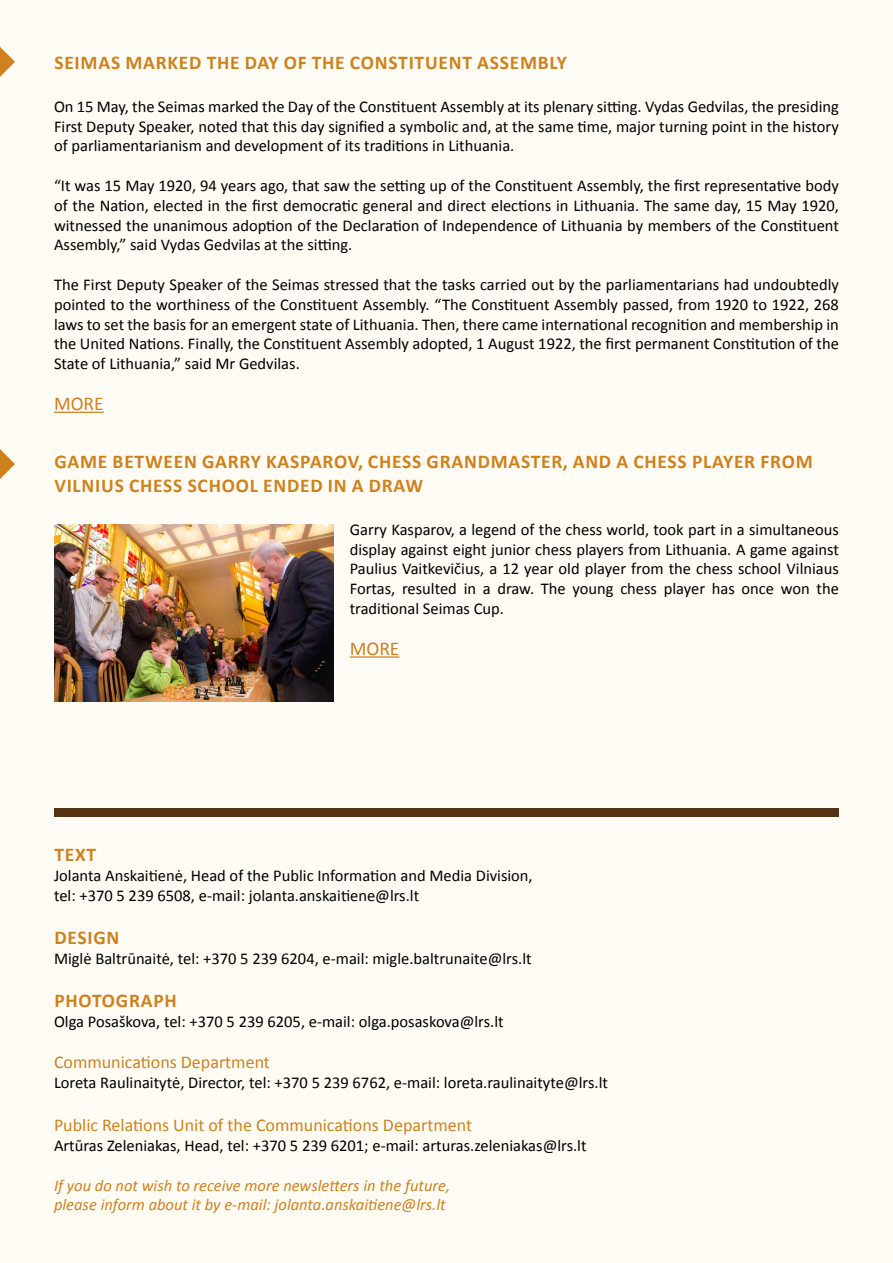
<style>
.page{position:relative;width:893px;height:1263px;background:#fefcf5}
.page>*{position:absolute;margin:0;border:0;box-sizing:border-box;transform-origin:0 0}
.t1{font:700 19.5px/23.4px "Calibri";letter-spacing:.04em;color:#ce811d}
.t2{font:19.5px "Calibri";color:#ce811d}
.t3{font:18px "Calibri";color:#ce811d}
.t4{font:16.5px/19.8px "Calibri";color:#000;text-align:justify}
.t5{font:italic 16.5px/19.8px "Calibri";color:#ce811d}
</style>
<div class="page">
<hr style="left:350px;top:656px;width:49px;height:2px;background:#ce811d">
<div style="left:54px;top:808px;width:785px;height:8px;background:#573213"></div>
<hr style="left:54px;top:412px;width:50px;height:1px;background:#ce811d">
<img style="left:54px;top:524px;width:279px;height:177px">
<svg style="left:0;top:47px;width:15px;height:30px"></svg>
<svg style="left:0;top:449px;width:15px;height:30px"></svg>
<p class="t1" style="left:54px;top:50px;width:514px">SEIMAS MARKED THE DAY OF THE CONSTITUENT ASSEMBLY</p>
<p class="t4" style="left:54px;top:97px;width:786px">On 15 May, the Seimas marked the Day of the Constituent Assembly at its plenary sitting. Vydas Gedvilas, the presiding First Deputy Speaker, noted that this day signified a symbolic and, at the same time, major turning point in the history of parliamentarianism and development of its traditions in Lithuania.</p>
<p class="t4" style="left:54px;top:176px;width:786px">“It was 15 May 1920, 94 years ago, that saw the setting up of the Constituent Assembly, the first representative body of the Nation, elected in the first democratic general and direct elections in Lithuania. The same day, 15 May 1920, witnessed the unanimous adoption of the Declaration of Independence of Lithuania by members of the Constituent Assembly,” said Vydas Gedvilas at the sitting.</p>
<p class="t4" style="left:54px;top:275px;width:786px">The First Deputy Speaker of the Seimas stressed that the tasks carried out by the parliamentarians had undoubtedly pointed to the worthiness of the Constituent Assembly. “The Constituent Assembly passed, from 1920 to 1922, 268 laws to set the basis for an emergent state of Lithuania. Then, there came international recognition and membership in the United Nations. Finally, the Constituent Assembly adopted, 1 August 1922, the first permanent Constitution of the State of Lithuania,” said Mr Gedvilas.</p>
<p class="t2" style="left:54px;top:391px;width:13px">MORE</p>
<p class="t1" style="left:54px;top:450px;width:760px">GAME BETWEEN GARRY KASPAROV, CHESS GRANDMASTER, AND A CHESS PLAYER FROM<br>VILNIUS</p>
<p class="t1" style="left:129px;top:473px;width:23px">CHESS</p>
<p class="t1" style="left:188px;top:473px;width:23px">SCHOOL</p>
<p class="t1" style="left:263px;top:473px;width:133px">ENDED IN A DRAW</p>
<p class="t4" style="left:350px;top:519px;width:491px">Garry Kasparov, a legend of the chess world, took part in a simultaneous display against eight junior chess players from Lithuania. A game against Paulius Vaitkevičius, a 12 year old player from the chess school Vilniaus Fortas, resulted in a draw. The young chess player has once won the traditional Seimas Cup.</p>
<p class="t2" style="left:350px;top:636px;width:13px">MORE</p>
<p class="t1" style="left:54px;top:843px;width:43px">TEXT</p>
<p class="t4" style="left:54px;top:866px;width:480px">Jolanta Anskaitienė, Head of the Public Information and Media Division, tel: +370 5 239 6508, e-mail: jolanta.anskaitiene@lrs.lt</p>
<p class="t1" style="left:54px;top:926px;width:12px">DESIGN</p>
<p class="t4" style="left:54px;top:948px;width:479px">Miglė Baltrūnaitė, tel: +370 5 239 6204, e-mail: migle.baltrunaite@lrs.lt</p>
<p class="t1" style="left:54px;top:989px;width:25px">PHOTOGRAPH</p>
<p class="t4" style="left:54px;top:1011px;width:451px">Olga Posaškova, tel: +370 5 239 6205, e-mail: olga.posaskova@lrs.lt</p>
<p class="t3" style="left:54px;top:1051px;width:217px">Communications Department</p>
<p class="t4" style="left:54px;top:1073px;width:555px">Loreta Raulinaitytė, Director, tel: +370 5 239 6762, e-mail: loreta.raulinaityte@lrs.lt</p>
<p class="t3" style="left:54px;top:1114px;width:420px">Public Relations Unit of the Communications Department</p>
<p class="t4" style="left:54px;top:1136px;width:534px">Artūras Zeleniakas, Head, tel: +370 5 239 6201; e-mail: arturas.zeleniakas@lrs.lt</p>
<p class="t5" style="left:54px;top:1175px;width:398px">If you do not wish to receive more newsletters in the future, please inform about it by e-mail: jolanta.anskaitiene@lrs.lt</p>
</div>
